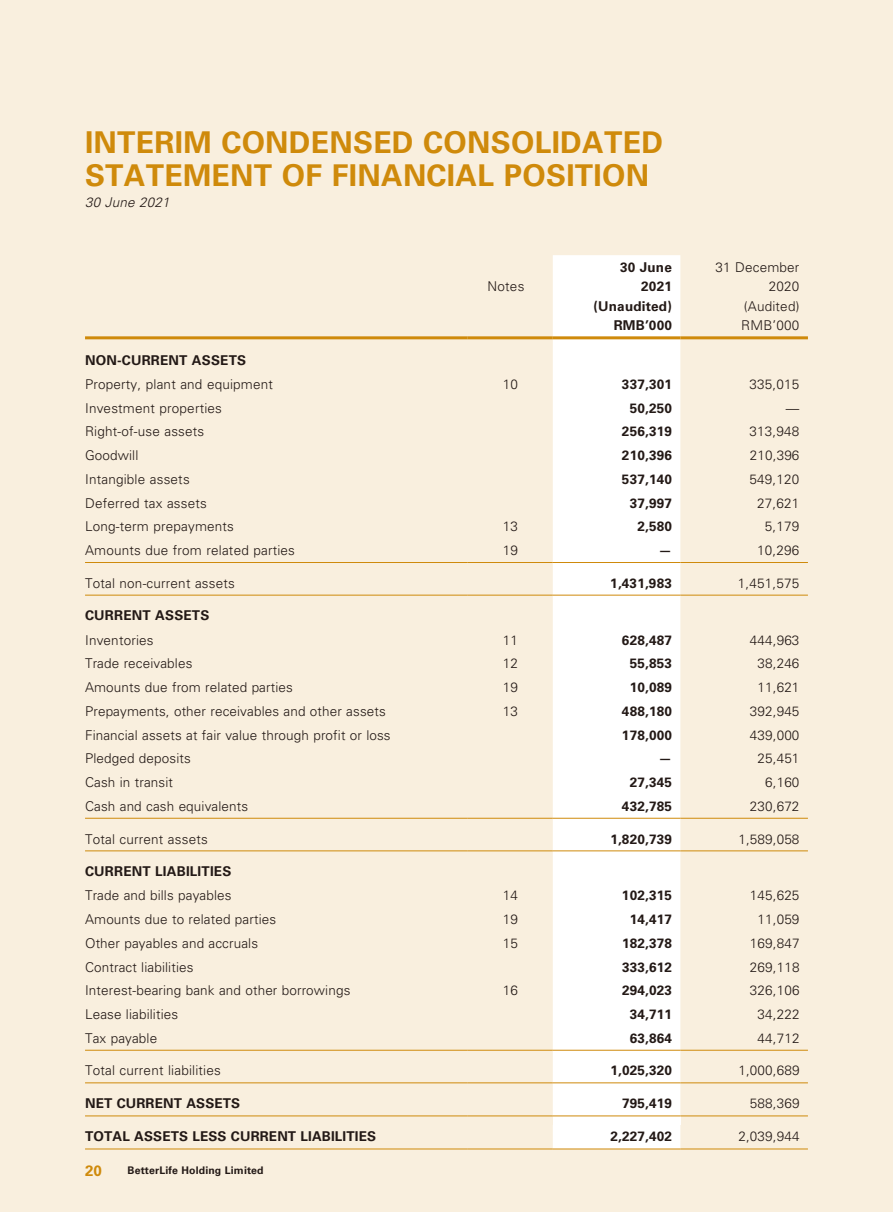
<style>
.page{position:relative;width:893px;height:1212px;background:#f9efde}
.page>*{position:absolute;margin:0;border:0;box-sizing:border-box;transform-origin:0 0}
.t1{font:700 30px/33px "Univers";letter-spacing:.01em;color:#cf8a0b}
.t2{font:700 15px "Univers";color:#cf8a0b}
.t3{font:300 13.5px/19.5px "Univers";letter-spacing:.01em;color:#231916;text-align:right}
.t4{font:700 13.5px/19.5px "Univers";letter-spacing:.015em;color:#231916;text-align:right}
.t5{font:italic 300 13.5px "Univers";letter-spacing:.015em;color:#231916}
.t6{font:700 10.5px "Univers";letter-spacing:.015em;color:#231916}
</style>
<div class="page">
<div style="left:553px;top:255px;width:127px;height:893px;background:#fff"></div>
<div style="left:553px;top:1116px;width:127px;height:9px;background:#fff"></div>
<hr style="left:85px;top:1115px;width:383px;height:1px;background:#cf8a0b">
<hr style="left:468px;top:1115px;width:85px;height:1px;background:#cf8a0b">
<hr style="left:553px;top:1115px;width:127px;height:1px;background:#cf8a0b">
<hr style="left:680px;top:1115px;width:128px;height:1px;background:#cf8a0b">
<hr style="left:85px;top:1148px;width:383px;height:1px;background:#cf8a0b">
<hr style="left:468px;top:1148px;width:85px;height:1px;background:#cf8a0b">
<hr style="left:553px;top:1148px;width:127px;height:1px;background:#cf8a0b">
<hr style="left:680px;top:1148px;width:128px;height:1px;background:#cf8a0b">
<hr style="left:85px;top:562px;width:383px;height:1px;background:#cf8a0b">
<hr style="left:468px;top:562px;width:85px;height:1px;background:#cf8a0b">
<hr style="left:553px;top:562px;width:127px;height:1px;background:#cf8a0b">
<hr style="left:680px;top:562px;width:128px;height:1px;background:#cf8a0b">
<hr style="left:85px;top:595px;width:383px;height:1px;background:#cf8a0b">
<hr style="left:468px;top:595px;width:85px;height:1px;background:#cf8a0b">
<hr style="left:553px;top:595px;width:127px;height:1px;background:#cf8a0b">
<hr style="left:680px;top:595px;width:128px;height:1px;background:#cf8a0b">
<hr style="left:85px;top:850px;width:383px;height:1px;background:#cf8a0b">
<hr style="left:468px;top:850px;width:85px;height:1px;background:#cf8a0b">
<hr style="left:553px;top:850px;width:127px;height:1px;background:#cf8a0b">
<hr style="left:680px;top:850px;width:128px;height:1px;background:#cf8a0b">
<hr style="left:85px;top:1082px;width:383px;height:1px;background:#cf8a0b">
<hr style="left:468px;top:1082px;width:85px;height:1px;background:#cf8a0b">
<hr style="left:553px;top:1082px;width:127px;height:1px;background:#cf8a0b">
<hr style="left:680px;top:1082px;width:128px;height:1px;background:#cf8a0b">
<hr style="left:85px;top:818px;width:383px;height:1px;background:#cf8a0b">
<hr style="left:468px;top:818px;width:85px;height:1px;background:#cf8a0b">
<hr style="left:553px;top:818px;width:127px;height:1px;background:#cf8a0b">
<hr style="left:680px;top:818px;width:128px;height:1px;background:#cf8a0b">
<hr style="left:85px;top:1050px;width:383px;height:1px;background:#cf8a0b">
<hr style="left:468px;top:1050px;width:85px;height:1px;background:#cf8a0b">
<hr style="left:553px;top:1050px;width:127px;height:1px;background:#cf8a0b">
<hr style="left:680px;top:1050px;width:128px;height:1px;background:#cf8a0b">
<hr style="left:85px;top:336px;width:383px;height:3px;background:#cf8a0b">
<hr style="left:468px;top:336px;width:85px;height:3px;background:#cf8a0b">
<hr style="left:553px;top:336px;width:127px;height:3px;background:#cf8a0b">
<hr style="left:680px;top:336px;width:128px;height:3px;background:#cf8a0b">
<h1 class="t1" style="left:85px;top:127px;width:579px">INTERIM CONDENSED CONSOLIDATED<br>STATEMENT OF FINANCIAL POSITION</h1>
<p class="t5" style="left:85px;top:194px;width:86px">30 June 2021</p>
<p class="t3" style="left:488px;top:277px;width:38px">Notes</p>
<p class="t4" style="left:593px;top:257px;width:80px">30 June<br>2021 (Unaudited)<br>RMB’000</p>
<p class="t3" style="left:715px;top:257px;width:86px">31 December<br>2020 (Audited)<br>RMB’000</p>
<p class="t4" style="left:85px;top:350px;width:163px">NON-CURRENT ASSETS</p>
<p class="t3" style="left:85px;top:374px;width:189px">Property, plant and equipment</p>
<p class="t3" style="left:503px;top:374px;width:17px">10</p>
<p class="t4" style="left:622px;top:374px;width:51px">337,301</p>
<p class="t3" style="left:749px;top:374px;width:51px">335,015</p>
<p class="t3" style="left:85px;top:398px;width:138px">Investment properties</p>
<p class="t4" style="left:630px;top:398px;width:44px">50,250</p>
<p class="t3" style="left:786px;top:398px;width:15px">—</p>
<p class="t3" style="left:85px;top:422px;width:121px">Right-of-use assets</p>
<p class="t4" style="left:622px;top:422px;width:51px">256,319</p>
<p class="t3" style="left:749px;top:422px;width:51px">313,948</p>
<p class="t3" style="left:85px;top:446px;width:55px">Goodwill</p>
<p class="t4" style="left:622px;top:446px;width:51px">210,396</p>
<p class="t3" style="left:750px;top:446px;width:51px">210,396</p>
<p class="t3" style="left:85px;top:469px;width:106px">Intangible assets</p>
<p class="t4" style="left:622px;top:469px;width:51px">537,140</p>
<p class="t3" style="left:749px;top:469px;width:51px">549,120</p>
<p class="t3" style="left:85px;top:493px;width:123px">Deferred tax assets</p>
<p class="t4" style="left:630px;top:493px;width:44px">37,997</p>
<p class="t3" style="left:757px;top:493px;width:44px">27,621</p>
<p class="t3" style="left:85px;top:517px;width:150px">Long-term prepayments</p>
<p class="t3" style="left:503px;top:517px;width:17px">13</p>
<p class="t4" style="left:637px;top:517px;width:36px">2,580</p>
<p class="t3" style="left:765px;top:517px;width:36px">5,179</p>
<p class="t3" style="left:85px;top:541px;width:211px">Amounts due from related parties</p>
<p class="t3" style="left:503px;top:541px;width:17px">19</p>
<p class="t4" style="left:658px;top:541px;width:15px">—</p>
<p class="t3" style="left:757px;top:541px;width:44px">10,296</p>
<p class="t3" style="left:85px;top:573px;width:151px">Total non-current assets</p>
<p class="t4" style="left:610px;top:573px;width:63px">1,431,983</p>
<p class="t3" style="left:738px;top:573px;width:63px">1,451,575</p>
<p class="t4" style="left:85px;top:606px;width:126px">CURRENT ASSETS</p>
<p class="t3" style="left:85px;top:630px;width:70px">Inventories</p>
<p class="t3" style="left:503px;top:630px;width:17px">11</p>
<p class="t4" style="left:622px;top:630px;width:51px">628,487</p>
<p class="t3" style="left:750px;top:630px;width:51px">444,963</p>
<p class="t3" style="left:85px;top:654px;width:109px">Trade receivables</p>
<p class="t3" style="left:503px;top:654px;width:17px">12</p>
<p class="t4" style="left:630px;top:654px;width:44px">55,853</p>
<p class="t3" style="left:758px;top:654px;width:43px">38,246</p>
<p class="t3" style="left:85px;top:678px;width:209px">Amounts due from related parties</p>
<p class="t3" style="left:503px;top:678px;width:17px">19</p>
<p class="t4" style="left:630px;top:678px;width:44px">10,089</p>
<p class="t3" style="left:758px;top:678px;width:43px">11,621</p>
<p class="t3" style="left:85px;top:701px;width:302px">Prepayments, other receivables and other assets</p>
<p class="t3" style="left:503px;top:701px;width:17px">13</p>
<p class="t4" style="left:622px;top:701px;width:51px">488,180</p>
<p class="t3" style="left:750px;top:701px;width:51px">392,945</p>
<p class="t3" style="left:85px;top:725px;width:307px">Financial assets at fair value through profit or loss</p>
<p class="t4" style="left:622px;top:725px;width:51px">178,000</p>
<p class="t3" style="left:750px;top:725px;width:51px">439,000</p>
<p class="t3" style="left:85px;top:749px;width:107px">Pledged deposits</p>
<p class="t4" style="left:658px;top:749px;width:15px">—</p>
<p class="t3" style="left:758px;top:749px;width:43px">25,451</p>
<p class="t3" style="left:85px;top:772px;width:89px">Cash in transit</p>
<p class="t4" style="left:630px;top:773px;width:44px">27,345</p>
<p class="t3" style="left:765px;top:772px;width:36px">6,160</p>
<p class="t3" style="left:85px;top:796px;width:165px">Cash and cash equivalents</p>
<p class="t4" style="left:622px;top:796px;width:51px">432,785</p>
<p class="t3" style="left:750px;top:796px;width:51px">230,672</p>
<p class="t3" style="left:85px;top:829px;width:124px">Total current assets</p>
<p class="t4" style="left:610px;top:829px;width:63px">1,820,739</p>
<p class="t3" style="left:738px;top:829px;width:63px">1,589,058</p>
<p class="t4" style="left:85px;top:862px;width:148px">CURRENT LIABILITIES</p>
<p class="t3" style="left:85px;top:886px;width:148px">Trade and bills payables</p>
<p class="t3" style="left:503px;top:886px;width:17px">14</p>
<p class="t4" style="left:622px;top:886px;width:51px">102,315</p>
<p class="t3" style="left:750px;top:886px;width:51px">145,625</p>
<p class="t3" style="left:85px;top:909px;width:193px">Amounts due to related parties</p>
<p class="t3" style="left:503px;top:909px;width:17px">19</p>
<p class="t4" style="left:630px;top:910px;width:44px">14,417</p>
<p class="t3" style="left:758px;top:909px;width:43px">11,059</p>
<p class="t3" style="left:85px;top:933px;width:175px">Other payables and accruals</p>
<p class="t3" style="left:503px;top:933px;width:17px">15</p>
<p class="t4" style="left:622px;top:933px;width:51px">182,378</p>
<p class="t3" style="left:750px;top:933px;width:51px">169,847</p>
<p class="t3" style="left:85px;top:957px;width:110px">Contract liabilities</p>
<p class="t4" style="left:622px;top:957px;width:51px">333,612</p>
<p class="t3" style="left:750px;top:957px;width:51px">269,118</p>
<p class="t3" style="left:85px;top:981px;width:267px">Interest-bearing bank and other borrowings</p>
<p class="t3" style="left:503px;top:981px;width:17px">16</p>
<p class="t4" style="left:622px;top:981px;width:51px">294,023</p>
<p class="t3" style="left:750px;top:981px;width:51px">326,106</p>
<p class="t3" style="left:85px;top:1004px;width:95px">Lease liabilities</p>
<p class="t4" style="left:630px;top:1005px;width:44px">34,711</p>
<p class="t3" style="left:758px;top:1004px;width:43px">34,222</p>
<p class="t3" style="left:85px;top:1028px;width:74px">Tax payable</p>
<p class="t4" style="left:630px;top:1028px;width:44px">63,864</p>
<p class="t3" style="left:758px;top:1028px;width:43px">44,712</p>
<p class="t3" style="left:85px;top:1061px;width:137px">Total current liabilities</p>
<p class="t4" style="left:610px;top:1061px;width:63px">1,025,320</p>
<p class="t3" style="left:738px;top:1061px;width:63px">1,000,689</p>
<p class="t4" style="left:85px;top:1094px;width:157px">NET CURRENT ASSETS</p>
<p class="t4" style="left:622px;top:1094px;width:51px">795,419</p>
<p class="t3" style="left:750px;top:1093px;width:51px">588,369</p>
<p class="t4" style="left:85px;top:1127px;width:292px">TOTAL ASSETS LESS CURRENT LIABILITIES</p>
<p class="t4" style="left:610px;top:1127px;width:63px">2,227,402</p>
<p class="t3" style="left:738px;top:1126px;width:63px">2,039,944</p>
<p class="t2" style="left:85px;top:1162px;width:18px">20</p>
<p class="t6" style="left:128px;top:1164px;width:138px">BetterLife Holding Limited</p>
</div>
